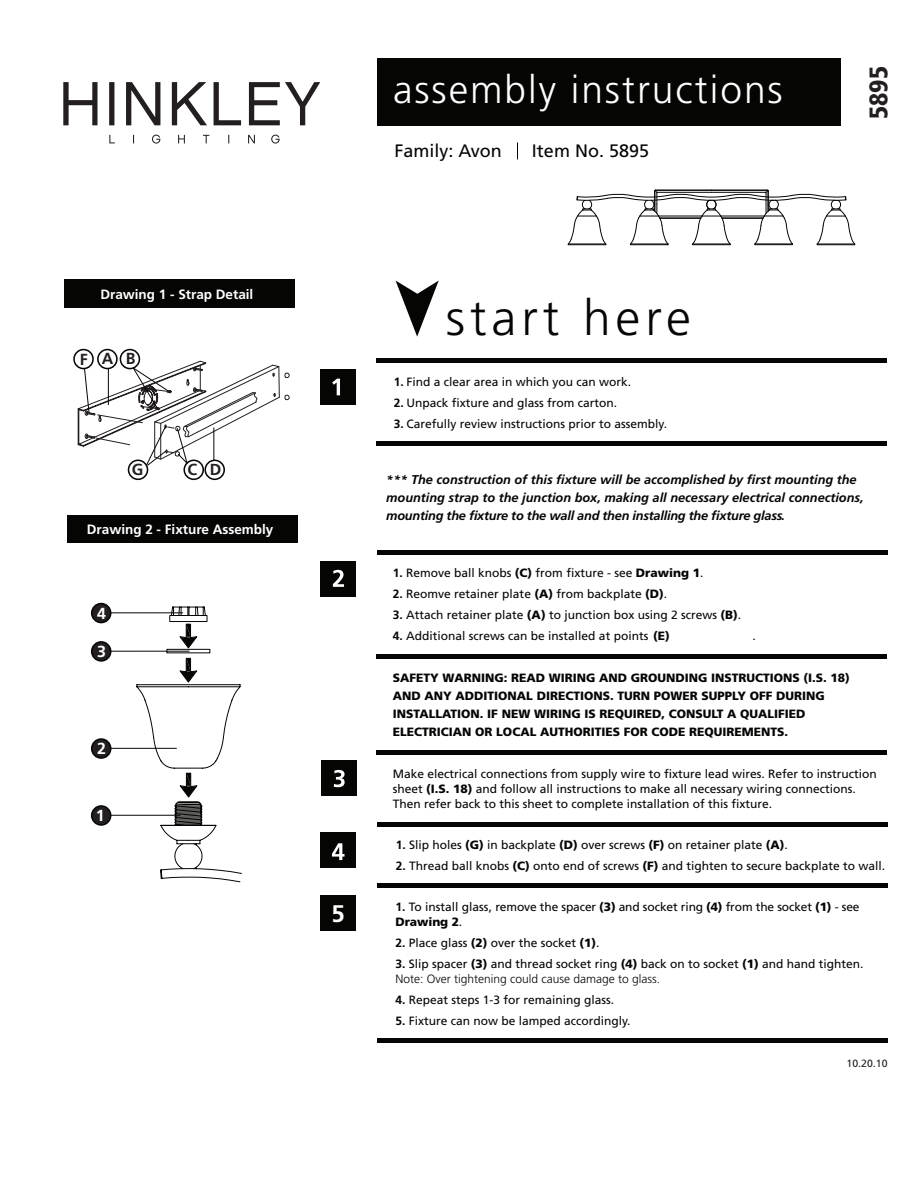
<style>
.page{position:relative;width:918px;height:1188px;background:#fff}
.page>*{position:absolute;margin:0;border:0;box-sizing:border-box;transform-origin:0 0}
.t1{font:300 49.65px "Frutiger LT Std";letter-spacing:.1em;color:#050504}
.t2{font:300 39px "Frutiger LT Std";letter-spacing:.05em;color:#fff}
.t3{font:900 condensed 25.5px "Frutiger LT Std";color:#231f20}
.t4{font:700 24px "Frutiger LT Std";color:#fff}
.t5{font:18px "Frutiger LT Std";color:#050504}
.t6{font:700 16.05px "Frutiger LT Std";color:#231f20}
.t7{font:700 16.05px "Frutiger LT Std";color:#fff}
.t8{font:700 13.5px "Frutiger LT Std";color:#fff}
.t9{font:italic 700 12.75px/18px "Frutiger LT Std";color:#050504}
.t10{font:12px/15px "Frutiger LT Std";color:#050504}
.t11{font:900 12px/18px "Frutiger LT Std";color:#050504}
.t12{font:10.5px "Frutiger LT Std";color:#231f20}
.s1{font-weight:700}
.s2{font-weight:900}
.s3{font-weight:300}
</style>
<div class="page">
<div style="left:377px;top:58px;width:463px;height:68px;background:#050504"></div>
<svg style="left:396px;top:281px;width:43px;height:56px"></svg>
<div style="left:321px;top:369px;width:35px;height:36px;background:#050504"></div>
<svg style="left:332px;top:379px;width:8px;height:16px"></svg>
<div style="left:321px;top:761px;width:36px;height:35px;background:#050504"></div>
<div style="left:377px;top:358px;width:510px;height:5px;background:#050504"></div>
<div style="left:377px;top:441px;width:510px;height:5px;background:#050504"></div>
<div style="left:377px;top:550px;width:510px;height:5px;background:#050504"></div>
<div style="left:376px;top:654px;width:511px;height:5px;background:#050504"></div>
<div style="left:377px;top:822px;width:510px;height:5px;background:#050504"></div>
<div style="left:377px;top:883px;width:510px;height:5px;background:#050504"></div>
<div style="left:376px;top:750px;width:511px;height:5px;background:#050504"></div>
<div style="left:377px;top:1038px;width:510px;height:5px;background:#050504"></div>
<svg style="left:517px;top:142px;width:1px;height:17px"></svg>
<svg style="left:334px;top:770px;width:11px;height:17px"></svg>
<div style="left:321px;top:561px;width:35px;height:36px;background:#050504"></div>
<div style="left:321px;top:833px;width:35px;height:35px;background:#050504"></div>
<div style="left:321px;top:896px;width:35px;height:35px;background:#050504"></div>
<svg style="left:332px;top:843px;width:13px;height:17px"></svg>
<svg style="left:333px;top:570px;width:11px;height:17px"></svg>
<div style="left:64px;top:280px;width:231px;height:28px;background:#050504"></div>
<div style="left:68px;top:515px;width:230px;height:28px;background:#050504"></div>
<div style="left:120px;top:349px;width:20px;height:20px;border:2px solid #050605;border-radius:50%"></div>
<div style="left:97px;top:349px;width:21px;height:20px;border:2px solid #050605;border-radius:50%"></div>
<div style="left:183px;top:460px;width:21px;height:20px;border:2px solid #050605;border-radius:50%"></div>
<div style="left:204px;top:460px;width:21px;height:20px;border:2px solid #050605;border-radius:50%"></div>
<div style="left:73px;top:349px;width:21px;height:20px;border:2px solid #050605;border-radius:50%"></div>
<div style="left:128px;top:460px;width:20px;height:20px;border:2px solid #050605;border-radius:50%"></div>
<svg style="left:78px;top:361px;width:212px;height:106px"></svg>
<hr style="left:109px;top:748px;width:68px;height:1px;background:#050605">
<div style="left:91px;top:738px;width:20px;height:21px;background:#231f20;border:2px solid #050605;border-radius:50%"></div>
<hr style="left:109px;top:651px;width:80px;height:1px;background:#050605">
<div style="left:91px;top:641px;width:20px;height:21px;background:#231f20;border:2px solid #050605;border-radius:50%"></div>
<hr style="left:109px;top:815px;width:72px;height:1px;background:#050605">
<div style="left:91px;top:805px;width:20px;height:21px;background:#231f20;border:2px solid #050605;border-radius:50%"></div>
<hr style="left:109px;top:612px;width:74px;height:1px;background:#050605">
<div style="left:91px;top:603px;width:20px;height:20px;background:#231f20;border:2px solid #050605;border-radius:50%"></div>
<svg style="left:136px;top:606px;width:106px;height:276px"></svg>
<svg style="left:568px;top:190px;width:287px;height:55px"></svg>
<svg style="left:63px;top:82px;width:257px;height:43px"></svg>
<svg style="left:109px;top:135px;width:171px;height:9px"></svg>
<p class="t8" style="left:100px;top:287px;width:155px">Drawing 1 - Strap Detail</p>
<h3 class="t6" style="left:80px;top:350px;width:9px">F</h3>
<h3 class="t6" style="left:102px;top:349px;width:35px">A B</h3>
<h3 class="t6" style="left:132px;top:460px;width:13px">G</h3>
<h3 class="t6" style="left:187px;top:460px;width:35px">C D</h3>
<p class="t8" style="left:87px;top:521px;width:188px">Drawing 2 - Fixture Assembly</p>
<h3 class="t7" style="left:97px;top:604px;width:10px">4</h3>
<h3 class="t7" style="left:97px;top:642px;width:10px">3</h3>
<h3 class="t7" style="left:97px;top:739px;width:10px">2</h3>
<h3 class="t7" style="left:96px;top:806px;width:10px">1</h3>
<h2 class="t2" style="left:393px;top:68px;width:391px">assembly instructions</h2>
<h3 class="t5" style="left:394px;top:140px;width:109px">Family: Avon</h3>
<h3 class="t5" style="left:532px;top:140px;width:119px">Item No. 5895</h3>
<h3 class="t3" style="left:863px;top:119px;width:55px;rotate:-90deg">5895</h3>
<h3 class="t4" style="left:331px;top:899px;width:15px">5</h3>
<h1 class="t1" style="left:446px;top:290px;width:247px">start here</h1>
<p class="t10" style="left:394px;top:374px;width:239px"><span class="s1">1.</span> Find a clear area in which you can work.</p>
<p class="t10" style="left:394px;top:395px;width:225px"><span class="s1">2.</span> Unpack fixture and glass from carton.</p>
<p class="t10" style="left:394px;top:416px;width:275px"><span class="s1">3.</span> Carefully review instructions prior to assembly.</p>
<p class="t9" style="left:386px;top:471px;width:479px">*** The construction of this fixture will be accomplished by first mounting the mounting strap to the junction box, making all necessary electrical connections, mounting the fixture to the wall and then installing the fixture glass.</p>
<p class="t10" style="left:393px;top:565px;width:312px"><span class="s1">1.</span> Remove ball knobs <span class="s2">(C)</span> from fixture - see <span class="s2">Drawing 1</span>.</p>
<p class="t10" style="left:393px;top:586px;width:276px"><span class="s1">2.</span> Reomve retainer plate <span class="s2">(A)</span> from backplate <span class="s2">(D)</span>.</p>
<p class="t10" style="left:393px;top:607px;width:350px"><span class="s1">3.</span> Attach retainer plate <span class="s2">(A)</span> to junction box using 2 screws <span class="s2">(B)</span>.</p>
<p class="t10" style="left:393px;top:628px;width:278px"><span class="s1">4.</span> Additional screws can be installed at points <span class="s2">(E)</span></p>
<p class="t10" style="left:752px;top:628px;width:5px">.</p>
<p class="t11" style="left:393px;top:668px;width:459px">SAFETY WARNING: READ WIRING AND GROUNDING INSTRUCTIONS (I.S. 18)<br>AND ANY ADDITIONAL DIRECTIONS. TURN POWER SUPPLY OFF DURING INSTALLATION. IF NEW WIRING IS REQUIRED, CONSULT A QUALIFIED ELECTRICIAN OR LOCAL AUTHORITIES FOR CODE REQUIREMENTS.</p>
<p class="t10" style="left:393px;top:766px;width:486px">Make electrical connections from supply wire to fixture lead wires. Refer to instruction sheet <span class="s2">(I.S. 18)</span> and follow all instructions to make all necessary wiring connections.<br>Then refer back to this sheet to complete installation of this fixture.</p>
<p class="t10" style="left:396px;top:837px;width:394px"><span class="s1">1.</span> Slip holes <span class="s2">(G)</span> in backplate <span class="s2">(D)</span> over screws <span class="s2">(F)</span> on retainer plate <span class="s2">(A)</span>.</p>
<p class="t10" style="left:396px;top:858px;width:491px"><span class="s1">2.</span> Thread ball knobs <span class="s2">(C)</span> onto end of screws <span class="s2">(F)</span> and tighten to secure backplate to wall.</p>
<p class="t10" style="left:396px;top:899px;width:466px"><span class="s1">1.</span> To install glass, remove the spacer <span class="s2">(3)</span> and socket ring <span class="s2">(4)</span> from the socket <span class="s2">(1)</span> - see<br><span class="s2">Drawing 2</span>.</p>
<p class="t10" style="left:396px;top:935px;width:206px"><span class="s1">2.</span> Place glass <span class="s2">(2)</span> over the socket <span class="s2">(1)</span>.</p>
<p class="t10" style="left:396px;top:956px;width:470px"><span class="s1">3.</span> Slip spacer <span class="s2">(3)</span> and thread socket ring <span class="s2">(4)</span> back on to socket <span class="s2">(1)</span> and hand tighten.<br><span class="s3">Note: Over tightening could cause damage to glass.</span></p>
<p class="t10" style="left:396px;top:992px;width:220px"><span class="s1">4.</span> Repeat steps 1-3 for remaining glass.</p>
<p class="t10" style="left:396px;top:1013px;width:237px"><span class="s1">5.</span> Fixture can now be lamped accordingly.</p>
<p class="t12" style="left:847px;top:1058px;width:42px">10.20.10</p>
</div>
